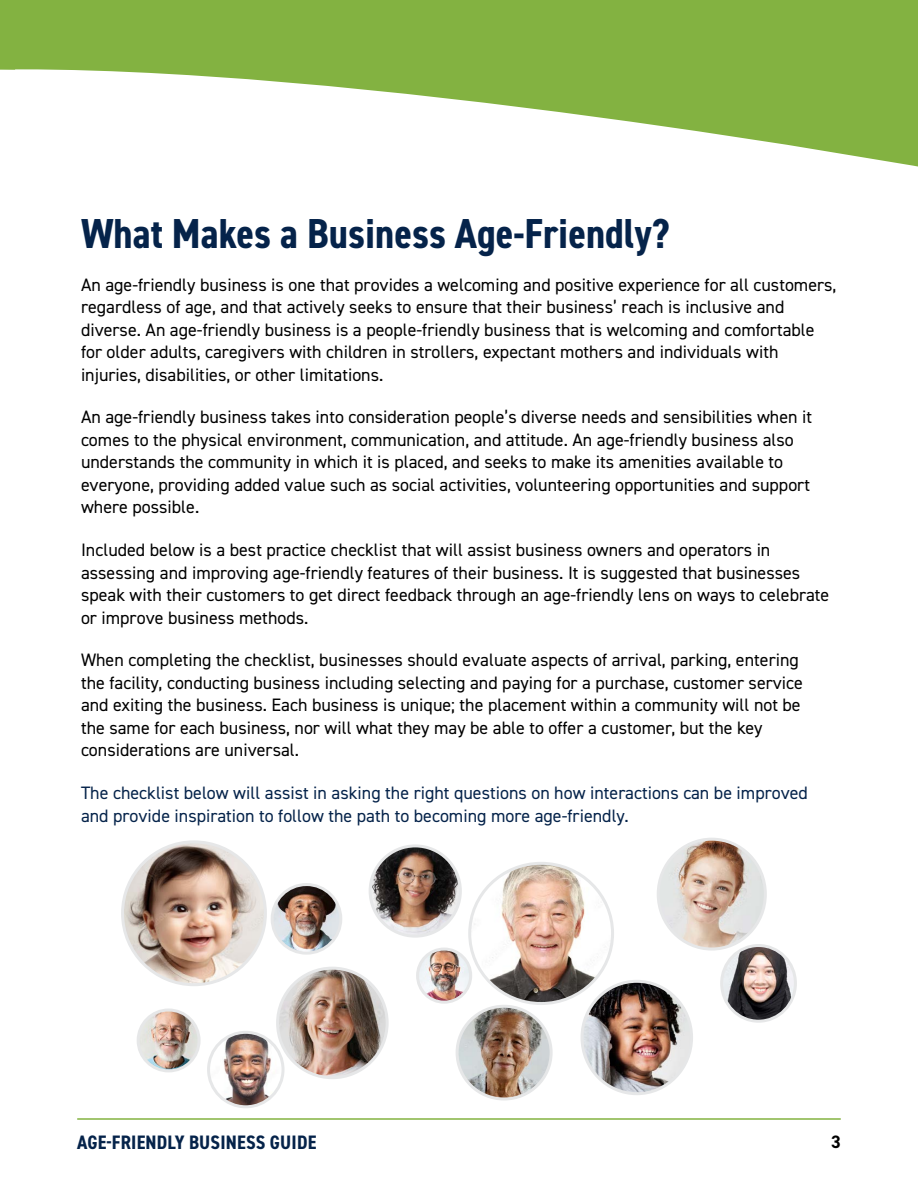
<style>
.page{position:relative;width:918px;height:1188px;background:#fff}
.page>*{position:absolute;margin:0;border:0;box-sizing:border-box;transform-origin:0 0}
.t1{font:700 condensed 42px "DIN2014";color:#05234a}
.t2{font:700 condensed 19.5px "DIN2014";letter-spacing:.01em;color:#05234a}
.t3{font:18px/22.5px "DIN2014";color:#000}
.t4{font:18px/22.5px "DIN2014";color:#05234a}
.t5{font:700 18px "DIN2014";color:#000}
</style>
<div class="page">
<svg style="left:0;top:0;width:918px;height:167px;fill:#83b241"></svg>
<hr style="left:77px;top:1118px;width:764px;height:2px;background:#83b241">
<img style="left:123px;top:842px;width:142px;height:143px;border-radius:71px">
<div style="left:121px;top:840px;width:146px;height:146px;border:3px solid #e6e7e8;border-radius:50%"></div>
<img style="left:272px;top:885px;width:69px;height:68px;border-radius:34px">
<div style="left:271px;top:883px;width:71px;height:72px;border:3px solid #e6e7e8;border-radius:50%"></div>
<img style="left:370px;top:846px;width:90px;height:90px;border-radius:45px">
<div style="left:369px;top:844px;width:93px;height:94px;border:3px solid #e6e7e8;border-radius:50%"></div>
<img style="left:138px;top:1010px;width:61px;height:61px;border-radius:30px">
<div style="left:137px;top:1009px;width:64px;height:63px;border:3px solid #e6e7e8;border-radius:50%"></div>
<img style="left:209px;top:1032px;width:74px;height:75px;border-radius:37px">
<div style="left:207px;top:1031px;width:78px;height:77px;border:3px solid #e6e7e8;border-radius:50%"></div>
<img style="left:278px;top:968px;width:109px;height:110px;border-radius:55px">
<div style="left:276px;top:967px;width:113px;height:112px;border:3px solid #e6e7e8;border-radius:50%"></div>
<img style="left:470px;top:863px;width:143px;height:140px">
<div style="left:468px;top:862px;width:146px;height:143px;border:3px solid #e6e7e8;border-radius:50%"></div>
<img style="left:418px;top:949px;width:53px;height:53px;border-radius:27px">
<div style="left:416px;top:948px;width:56px;height:56px;border:3px solid #e6e7e8;border-radius:50%"></div>
<img style="left:457px;top:1006px;width:92px;height:91px">
<div style="left:456px;top:1005px;width:97px;height:96px;border:3px solid #e6e7e8;border-radius:50%"></div>
<img style="left:582px;top:981px;width:110px;height:113px">
<div style="left:581px;top:980px;width:112px;height:115px;border:3px solid #e6e7e8;border-radius:50%"></div>
<img style="left:658px;top:839px;width:106px;height:108px">
<div style="left:657px;top:838px;width:110px;height:113px;border:3px solid #e6e7e8;border-radius:50%"></div>
<img style="left:722px;top:946px;width:71px;height:73px">
<div style="left:720px;top:944px;width:77px;height:79px;border:3px solid #e6e7e8;border-radius:50%"></div>
<h1 class="t1" style="left:81px;top:205px;width:590px">What Makes a Business Age-Friendly?</h1>
<p class="t3" style="left:81px;top:273px;width:757px">An age-friendly business is one that provides a welcoming and positive experience for all customers, regardless of age, and that actively seeks to ensure that their business’ reach is inclusive and diverse. An age-friendly business is a people-friendly business that is welcoming and comfortable for older adults, caregivers with children in strollers, expectant mothers and individuals with injuries, disabilities, or other limitations.</p>
<p class="t3" style="left:81px;top:406px;width:733px">An age-friendly business takes into consideration people’s diverse needs and sensibilities when it comes to the physical environment, communication, and attitude. An age-friendly business also understands the community in which it is placed, and seeks to make its amenities available to everyone, providing added value such as social activities, volunteering opportunities and support where possible.</p>
<p class="t3" style="left:81px;top:538px;width:750px">Included below is a best practice checklist that will assist business owners and operators in assessing and improving age-friendly features of their business. It is suggested that businesses speak with their customers to get direct feedback through an age-friendly lens on ways to celebrate or improve business methods.</p>
<p class="t3" style="left:81px;top:649px;width:724px">When completing the checklist, businesses should evaluate aspects of arrival, parking, entering the facility, conducting business including selecting and paying for a purchase, customer service and exiting the business. Each business is unique; the placement within a community will not be the same for each business, nor will what they may be able to offer a customer, but the key considerations are universal.</p>
<p class="t4" style="left:81px;top:781px;width:729px">The checklist below will assist in asking the right questions on how interactions can be improved and provide inspiration to follow the path to becoming more age-friendly.</p>
<p class="t2" style="left:77px;top:1129px;width:241px">AGE-FRIENDLY BUSINESS GUIDE</p>
<p class="t5" style="left:831px;top:1130px;width:11px">3</p>
</div>
